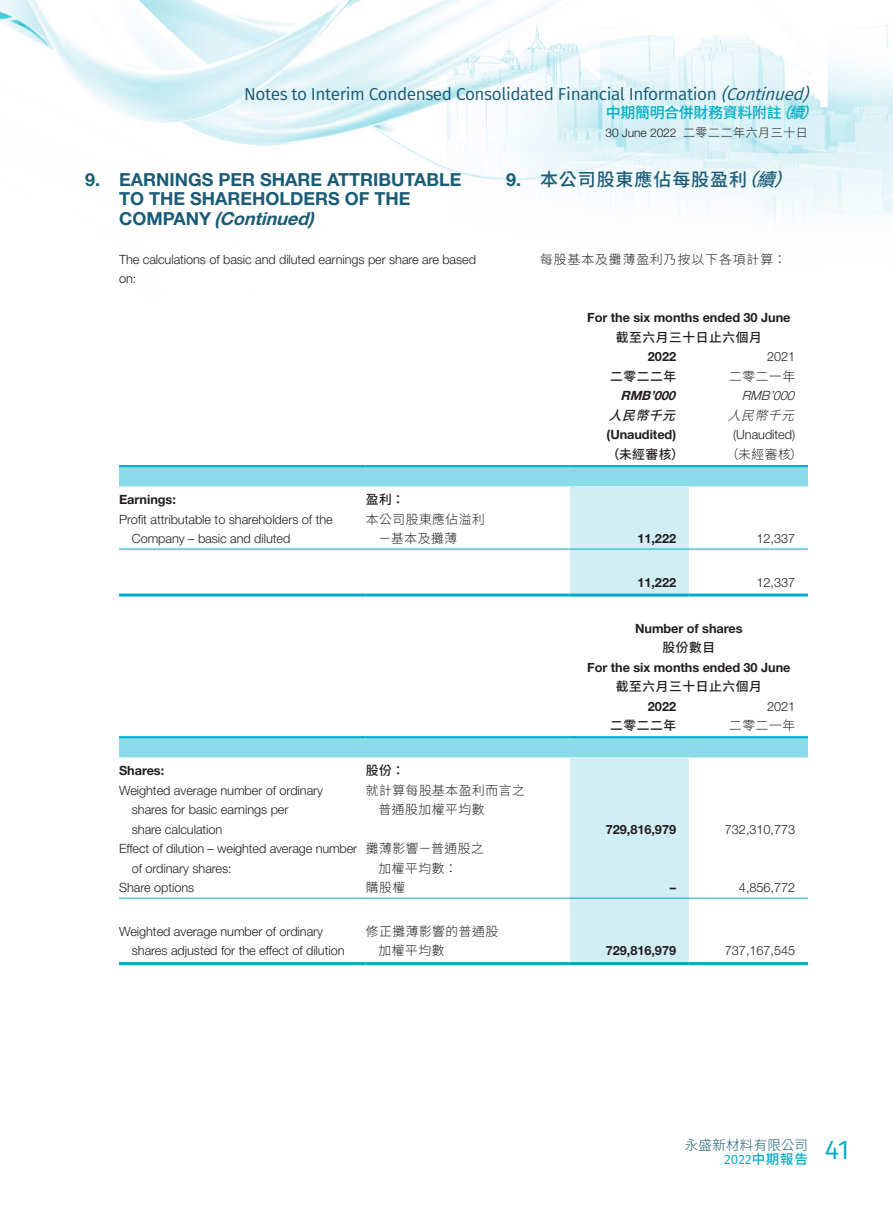
<style>
.page{position:relative;width:893px;height:1212px;background:#fff}
.page>*{position:absolute;margin:0;border:0;box-sizing:border-box;transform-origin:0 0}
.Heading_1{font:700 18px/19.5px "Helvetica Neue LT Std";color:#1a5b77}
.C_Heading_1{font:500 18px "Source Han Sans TC";letter-spacing:.05em;color:#1a5b77}
.t1{font:17.25px "Fira Sans";letter-spacing:-.025em;color:#1a5b77}
.t2{font:500 15px "Source Han Sans TC";letter-spacing:-.025em;color:#00acc8}
.t3{font:13.5px "Fira Sans";color:#00acc8}
.t4{font:300 13.5px "Source Han Sans TC";letter-spacing:.015em;color:#1a5b77}
.Body_Text{font:300 12.75px/19.5px "Helvetica Neue LT Std";letter-spacing:-.005em;color:#231f20}
.Body_Text-2{font:700 12.75px "Helvetica Neue LT Std";letter-spacing:-.005em;color:#231f20}
.Body_Text-3{font:300 12.75px/19.5px "Source Han Sans TC";letter-spacing:.045em;color:#231f20}
.Body_Text-4{font:500 12.75px "Source Han Sans TC";letter-spacing:.045em;color:#231f20}
.C_Body_Text{font:300 12.75px "Source Han Sans TC";letter-spacing:.08em;color:#231f20}
.Body_Text-5{font:italic 700 12.75px "Helvetica Neue LT Std";color:#231f20}
.Body_Text-6{font:italic 300 12.75px "Helvetica Neue LT Std";color:#231f20}
.Body_Text-7{font:italic 500 12.75px "Source Han Sans TC";color:#231f20}
.Body_Text-8{font:italic 300 12.75px "Source Han Sans TC";color:#231f20}
.t5{font:300 12px "Helvetica Neue LT Std";letter-spacing:-.005em;color:#231f20}
.s1{font-style:italic}
.s2{font-family:"Source Han Sans TC"}
.s3{font-family:"Helvetica Neue LT Std";font-weight:700}
.s4{font-family:"Source Han Sans TC";font-weight:500}
</style>
<div class="page">
<img style="left:0;top:0;width:893px;height:226px">
<svg style="left:119px;top:467px;width:689px;height:126px"></svg>
<hr style="left:119px;top:465px;width:247px;height:2px;background:#00acc8">
<hr style="left:366px;top:465px;width:204px;height:2px;background:#00acc8">
<hr style="left:570px;top:465px;width:119px;height:2px;background:#00acc8">
<hr style="left:689px;top:465px;width:119px;height:2px;background:#00acc8">
<hr style="left:119px;top:549px;width:247px;height:1px;background:#00acc8">
<hr style="left:366px;top:549px;width:204px;height:1px;background:#00acc8">
<hr style="left:570px;top:549px;width:119px;height:1px;background:#00acc8">
<hr style="left:689px;top:549px;width:119px;height:1px;background:#00acc8">
<hr style="left:119px;top:593px;width:247px;height:3px;background:#00acc8">
<hr style="left:366px;top:593px;width:204px;height:3px;background:#00acc8">
<hr style="left:570px;top:593px;width:119px;height:3px;background:#00acc8">
<hr style="left:689px;top:593px;width:119px;height:3px;background:#00acc8">
<svg style="left:119px;top:738px;width:689px;height:224px"></svg>
<hr style="left:119px;top:736px;width:247px;height:2px;background:#00acc8">
<hr style="left:366px;top:736px;width:204px;height:2px;background:#00acc8">
<hr style="left:570px;top:736px;width:119px;height:2px;background:#00acc8">
<hr style="left:689px;top:736px;width:119px;height:2px;background:#00acc8">
<hr style="left:119px;top:898px;width:247px;height:1px;background:#00acc8">
<hr style="left:366px;top:898px;width:204px;height:1px;background:#00acc8">
<hr style="left:570px;top:898px;width:119px;height:1px;background:#00acc8">
<hr style="left:689px;top:898px;width:119px;height:1px;background:#00acc8">
<hr style="left:119px;top:962px;width:247px;height:3px;background:#00acc8">
<hr style="left:366px;top:962px;width:204px;height:3px;background:#00acc8">
<hr style="left:570px;top:962px;width:119px;height:3px;background:#00acc8">
<hr style="left:689px;top:962px;width:119px;height:3px;background:#00acc8">
<h2 class="t1" style="left:244px;top:82px;width:572px">Notes to Interim Condensed Consolidated Financial Information <span class="s1">(Continued)</span></h2>
<p class="t2" style="left:606px;top:104px;width:224px">中期簡明合併財務資料附註<span class="s1">（續）</span></p>
<p class="t5" style="left:605px;top:126px;width:204px">30 June 2022 <span class="s2">二零二二年六月三十日</span></p>
<p class="Heading_1" style="left:119px;top:169px;width:344px;text-indent:-34px">9. EARNINGS PER SHARE ATTRIBUTABLE<br>TO THE SHAREHOLDERS OF THE<br>C O M PA N Y <span class="s1">(Continued)</span></p>
<p class="Body_Text" style="left:119px;top:249px;width:358px">The calculations of basic and diluted earnings per share are based on:</p>
<p class="Body_Text-2" style="left:587px;top:310px;width:205px">For the six months ended 30 June</p>
<p class="Body_Text-4" style="left:616px;top:330px;width:147px">截至六月三十日止六個月</p>
<p class="Body_Text-2" style="left:648px;top:349px;width:30px">2022</p>
<p class="Body_Text" style="left:767px;top:347px;width:30px">2021</p>
<p class="Body_Text-4" style="left:610px;top:369px;width:68px">二零二二年</p>
<p class="Body_Text-3" style="left:729px;top:367px;width:68px">二零二一年</p>
<p class="Body_Text-5" style="left:621px;top:388px;width:60px">RMB’000</p>
<p class="Body_Text-6" style="left:742px;top:388px;width:58px">RMB’000</p>
<p class="Body_Text-7" style="left:609px;top:408px;width:77px">人民幣千元</p>
<p class="Body_Text-8" style="left:728px;top:408px;width:77px">人民幣千元</p>
<p class="Body_Text-2" style="left:607px;top:427px;width:71px">(Unaudited)</p>
<p class="Body_Text" style="left:733px;top:425px;width:63px">(Unaudited)</p>
<p class="Body_Text-4" style="left:607px;top:447px;width:79px">（未經審核）</p>
<p class="Body_Text-3" style="left:726px;top:445px;width:79px">（未經審核）</p>
<p class="Body_Text-2" style="left:119px;top:492px;width:58px">Earnings:</p>
<p class="Body_Text-4" style="left:366px;top:492px;width:40px">盈利：</p>
<p class="Body_Text" style="left:132px;top:509px;width:202px;text-indent:-13px">Profit attributable to shareholders of the<br>Company – basic and diluted</p>
<p class="Body_Text-3" style="left:378px;top:510px;width:108px;text-indent:-13px">本公司股東應佔溢利－基本及攤薄</p>
<p class="C_Heading_1" style="left:506px;top:169px;width:301px"><span class="s3">9.</span> 本公司股東應佔每股盈利<span class="s1">（續）</span></p>
<p class="C_Body_Text" style="left:540px;top:252px;width:248px">每股基本及攤薄盈利乃按以下各項計算：</p>
<p class="Body_Text-2" style="left:637px;top:531px;width:40px">11,222</p>
<p class="Body_Text" style="left:756px;top:529px;width:40px">12,337</p>
<p class="Body_Text-2" style="left:637px;top:574px;width:40px">11,222</p>
<p class="Body_Text" style="left:756px;top:572px;width:40px">12,337</p>
<p class="Body_Text-2" style="left:635px;top:620px;width:109px">Number of shares</p>
<p class="Body_Text-4" style="left:662px;top:640px;width:54px">股份數目</p>
<p class="Body_Text-2" style="left:587px;top:659px;width:205px">For the six months ended 30 June</p>
<p class="Body_Text-4" style="left:616px;top:679px;width:147px">截至六月三十日止六個月</p>
<p class="Body_Text-2" style="left:648px;top:698px;width:30px">2022</p>
<p class="Body_Text" style="left:767px;top:696px;width:30px">2021</p>
<p class="Body_Text-4" style="left:610px;top:718px;width:68px">二零二二年</p>
<p class="Body_Text-3" style="left:729px;top:716px;width:68px">二零二一年</p>
<p class="Body_Text-2" style="left:119px;top:763px;width:47px">Shares:</p>
<p class="Body_Text-4" style="left:366px;top:763px;width:40px">股份：</p>
<p class="Body_Text" style="left:132px;top:780px;width:193px;text-indent:-13px">Weighted average number of ordinary shares for basic earnings per<br>share calculation</p>
<p class="Body_Text-3" style="left:378px;top:781px;width:148px;text-indent:-13px">就計算每股基本盈利而言之普通股加權平均數</p>
<p class="Body_Text-2" style="left:606px;top:821px;width:72px">729,816,979</p>
<p class="Body_Text" style="left:725px;top:819px;width:72px">732,310,773</p>
<p class="Body_Text" style="left:132px;top:839px;width:227px;text-indent:-13px">Effect of dilution – weighted average number of ordinary shares:</p>
<p class="Body_Text-3" style="left:378px;top:839px;width:107px;text-indent:-13px">攤薄影響－普通股之加權平均數：</p>
<p class="Body_Text" style="left:119px;top:878px;width:77px">Share options</p>
<p class="Body_Text-3" style="left:366px;top:878px;width:41px">購股權</p>
<p class="Body_Text-2" style="left:670px;top:880px;width:8px">–</p>
<p class="Body_Text" style="left:739px;top:878px;width:58px">4,856,772</p>
<p class="Body_Text" style="left:132px;top:921px;width:214px;text-indent:-13px">Weighted average number of ordinary shares adjusted for the effect of dilution</p>
<p class="Body_Text-3" style="left:378px;top:922px;width:121px;text-indent:-13px">修正攤薄影響的普通股加權平均數</p>
<p class="Body_Text-2" style="left:606px;top:943px;width:72px">729,816,979</p>
<p class="Body_Text" style="left:725px;top:941px;width:72px">737,167,545</p>
<p class="t4" style="left:685px;top:1138px;width:125px">永盛新材料有限公司</p>
<p class="t3" style="left:724px;top:1149px;width:127px">2022<span class="s4">中期報告</span> <sup>41</sup></p>
</div>
